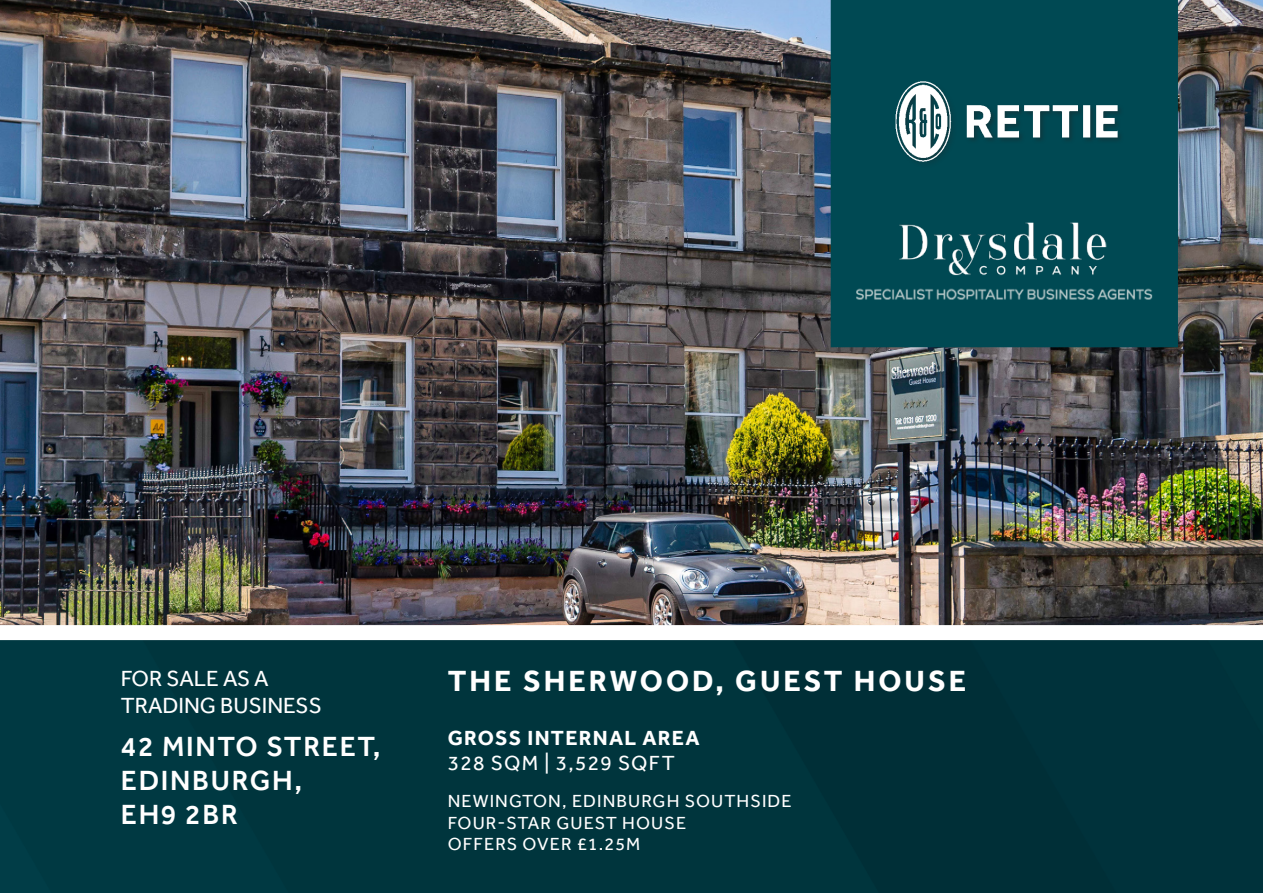
<style>
.page{position:relative;width:1263px;height:893px;background:#fff}
.page>*{position:absolute;margin:0;border:0;box-sizing:border-box;transform-origin:0 0}
.t1{font:700 30px "Effra";letter-spacing:.1em;color:#fff}
.t2{font:500 28.5px "Effra";letter-spacing:.06em;color:#fff}
.t3{font:22.5px "Effra";color:#fff}
.t4{font:700 21px "Effra";letter-spacing:.06em;color:#fff}
.t5{font:21px "Effra";letter-spacing:.06em;color:#fff}
.t6{font:18px "Effra";letter-spacing:.06em;color:#fff}
</style>
<div class="page">
<img style="left:0;top:0;width:1263px;height:625px">
<svg style="left:823px;top:0;width:362px;height:355px;background:#094b55"></svg>
<div style="left:0;top:625px;width:1263px;height:268px;background:#00353d"></div>
<div style="left:894px;top:80px;width:230px;height:88px;background:#004953"></div>
<img style="left:882px;top:74px;width:244px;height:92px">
<img style="left:856px;top:220px;width:296px;height:92px">
<p class="t3" style="left:121px;top:665px;width:149px">FOR SALE AS A</p>
<p class="t1" style="left:448px;top:663px;width:520px">THE SHERWOOD, GUEST HOUSE</p>
<p class="t3" style="left:121px;top:692px;width:203px">TRADING BUSINESS</p>
<p class="t2" style="left:121px;top:729px;width:261px">42 MINTO STREET,</p>
<p class="t2" style="left:121px;top:763px;width:183px">EDINBURGH,</p>
<p class="t2" style="left:121px;top:798px;width:118px">EH9 2BR</p>
<p class="t4" style="left:448px;top:726px;width:253px">GROSS INTERNAL AREA</p>
<p class="t5" style="left:448px;top:751px;width:228px">328 SQM | 3,529 SQFT</p>
<p class="t6" style="left:448px;top:790px;width:345px">NEWINGTON, EDINBURGH SOUTHSIDE</p>
<p class="t6" style="left:448px;top:812px;width:240px">FOUR-STAR GUEST HOUSE</p>
<p class="t6" style="left:448px;top:834px;width:194px">OFFERS OVER £1.25M</p>
</div>
